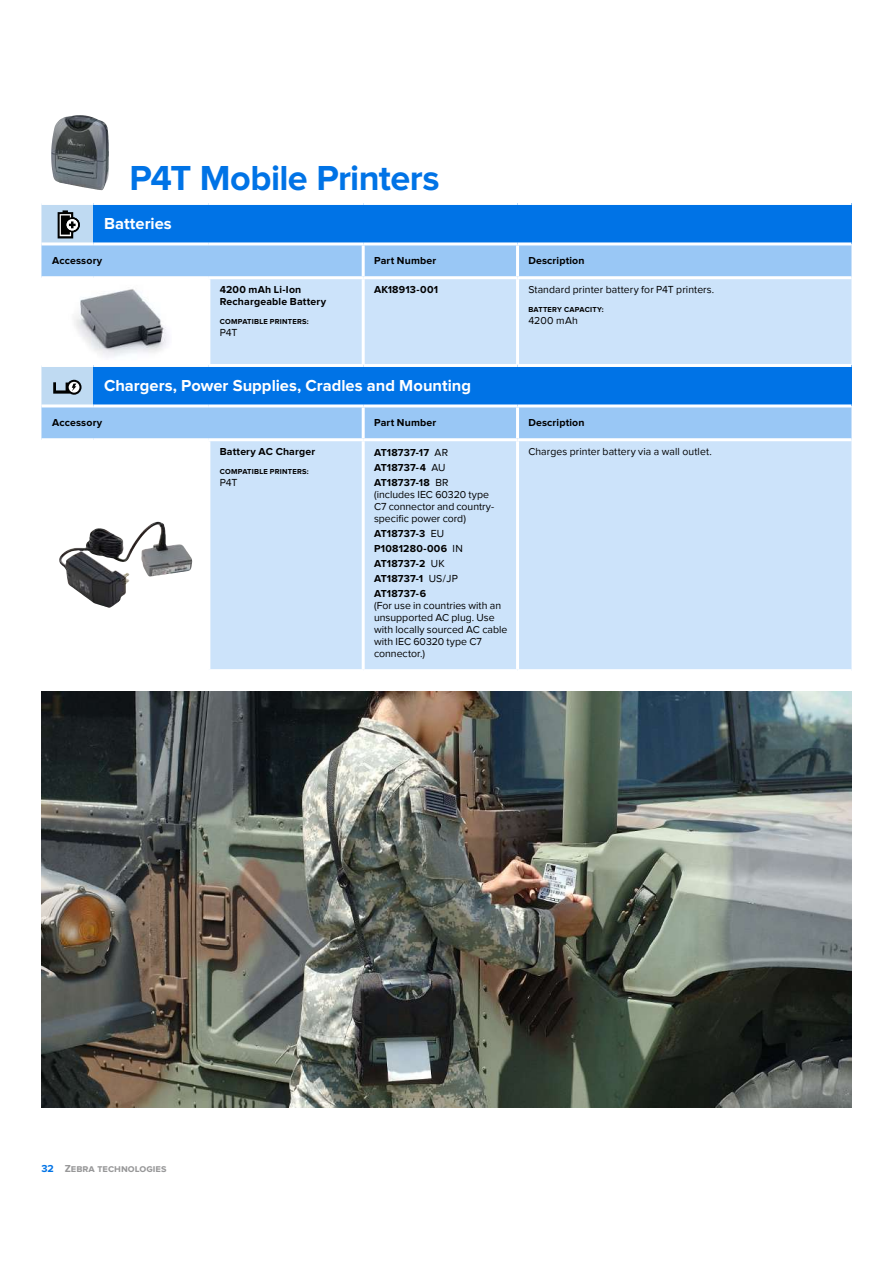
<style>
.page{position:relative;width:893px;height:1263px;background:#fff}
.page>*{position:absolute;margin:0;border:0;box-sizing:border-box;transform-origin:0 0}
.t1{font:700 36px "Proxima Nova";letter-spacing:-.02em;color:#0073e6}
.t2{font:700 16.5px "Proxima Nova";color:#fff}
.t3{font:10.5px/12px "Proxima Nova";letter-spacing:.005em;color:#000}
.t4{font:700 10.5px/15px "Proxima Nova";letter-spacing:.015em;color:#000}
.t5{font:700 10.5px "Proxima Nova";color:#989899}
.t6{font:700 7.5px "Proxima Nova";letter-spacing:.025em;color:#000}
.s1{font-weight:400}
.s2{color:#0073e6}
</style>
<div class="page">
<img style="left:41px;top:692px;width:810px;height:415px">
<svg style="left:59px;top:521px;width:134px;height:87px"></svg>
<div style="left:210px;top:441px;width:641px;height:228px;background:#cce3fa"></div>
<hr style="left:362px;top:441px;width:3px;height:228px;background:#fff">
<hr style="left:516px;top:441px;width:3px;height:228px;background:#fff">
<svg style="left:41px;top:203px;width:810px;height:237px;background:#86bbf0"></svg>
<img style="left:119px;top:522px;width:38px;height:37px">
<img style="left:53px;top:115px;width:27px;height:23px">
<h1 class="t1" style="left:130px;top:161px;width:312px">P4T Mobile Printers</h1>
<h2 class="t2" style="left:104px;top:216px;width:69px">Batteries</h2>
<p class="t4" style="left:52px;top:254px;width:52px">Accessory</p>
<p class="t4" style="left:374px;top:254px;width:64px">Part Number</p>
<p class="t4" style="left:528px;top:254px;width:58px">Description</p>
<p class="t4" style="left:220px;top:284px;width:108px;line-height:12px">4200 mAh Li-Ion<br>Rechargeable Battery</p>
<p class="t6" style="left:220px;top:318px;width:91px">COMPATIBLE PRINTERS:</p>
<p class="t3" style="left:220px;top:326px;width:19px">P4T</p>
<p class="t4" style="left:374px;top:282px;width:66px">AK18913-001</p>
<p class="t3" style="left:528px;top:283px;width:188px">Standard printer battery for P4T printers.</p>
<p class="t6" style="left:528px;top:306px;width:77px">BATTERY CAPACITY:</p>
<p class="t3" style="left:528px;top:314px;width:51px">4200 mAh</p>
<h2 class="t2" style="left:104px;top:378px;width:369px">Chargers, Power Supplies, Cradles and Mounting</h2>
<p class="t4" style="left:52px;top:416px;width:52px">Accessory</p>
<p class="t4" style="left:374px;top:416px;width:64px">Part Number</p>
<p class="t4" style="left:528px;top:416px;width:58px">Description</p>
<p class="t4" style="left:220px;top:444px;width:97px">Battery AC Charger</p>
<p class="t6" style="left:220px;top:468px;width:91px">COMPATIBLE PRINTERS:</p>
<p class="t3" style="left:220px;top:476px;width:19px">P4T</p>
<p class="t3" style="left:528px;top:445px;width:185px">Charges printer battery via a wall outlet.</p>
<p class="t4" style="left:374px;top:446px;width:76px">AT18737-17 <span class="s1">AR<br></span>AT18737-4 <span class="s1">AU<br></span>AT18737-18 <span class="s1">BR</span></p>
<p class="t3" style="left:374px;top:489px;width:122px">(includes IEC 60320 type<br>C7 connector and country&shy;specific power cord)</p>
<p class="t4" style="left:374px;top:527px;width:90px">AT18737-3 <span class="s1">EU<br></span>P1081280-006 <span class="s1">IN<br></span>AT18737-2 <span class="s1">UK<br></span>AT18737-1 <span class="s1">US / JP<br></span>AT18737-6</p>
<p class="t3" style="left:374px;top:600px;width:135px">(For use in countries with an unsupported AC plug. Use with locally sourced AC cable with IEC 60320 type C7 connector.)</p>
<p class="t5" style="left:41px;top:1163px;width:127px"><span class="s2">32</span> Zebra technologies</p>
</div>
